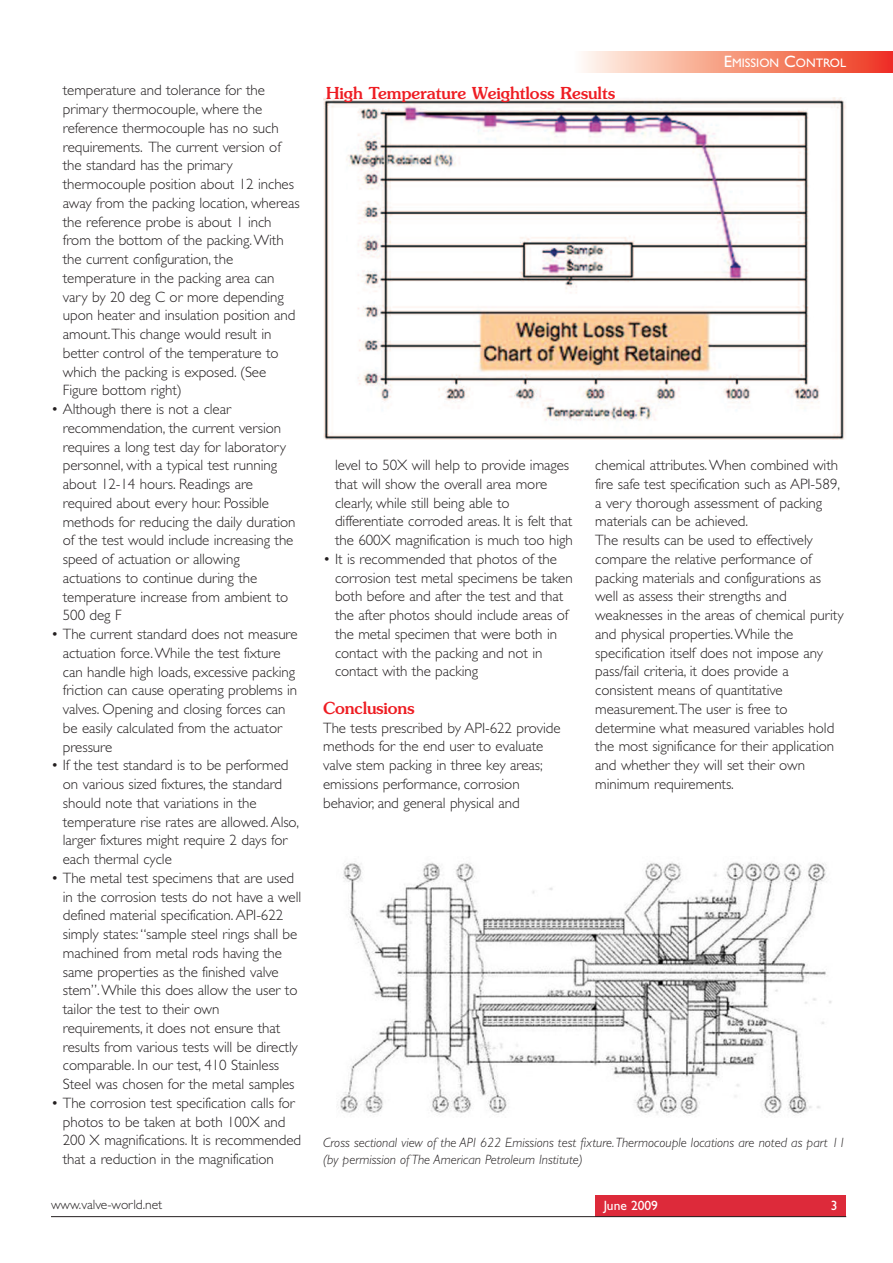
<style>
.page{position:relative;width:893px;height:1263px;background:#fff}
.page>*{position:absolute;margin:0;border:0;box-sizing:border-box;transform-origin:0 0}
.t1{font:500 16.5px "Souvenir";color:#ee1d23}
.t2{font:300 15px/18.8px "Gill Sans";letter-spacing:-.005em;color:#231f20}
.t3{font:italic 300 13.5px/16.5px "Gill Sans";color:#231f20}
.t4{font:300 13.5px "Gill Sans";color:#231f20}
.t5{font:13.5px "Gill Sans";color:#fff}
.t6{font:12.3px "Gill Sans";color:#fff}
.s1{font-size:16.5px}
</style>
<div class="page">
<img style="left:583px;top:51px;width:310px;height:22px">
<div style="left:595px;top:1195px;width:251px;height:21px;background:#dd2a3a"></div>
<hr style="left:51px;top:1216px;width:795px;height:1px;background:#231f20">
<img style="left:323px;top:98px;width:523px;height:341px">
<img style="left:338px;top:862px;width:494px;height:254px">
<p class="t2" style="left:63px;top:82px;width:238px">temperature and tolerance for the primary thermocouple, where the reference thermocouple has no such requirements. The current version of the standard has the primary thermocouple position about 12 inches away from the packing location, whereas the reference probe is about 1 inch from the bottom of the packing.With the current configuration, the temperature in the packing area can vary by 20 deg C or more depending upon heater and insulation position and amount.This change would result in better control of the temperature to which the packing is exposed. (See Figure bottom right)</p>
<p class="t2" style="left:63px;top:401px;width:234px;text-indent:-12px">• Although there is not a clear recommendation, the current version requires a long test day for laboratory personnel, with a typical test running about 12-14 hours. Readings are required about every hour. Possible methods for reducing the daily duration of the test would include increasing the speed of actuation or allowing actuations to continue during the temperature increase from ambient to 500 deg F</p>
<p class="t2" style="left:63px;top:626px;width:236px;text-indent:-12px">• The current standard does not measure actuation force.While the test fixture can handle high loads, excessive packing friction can cause operating problems in valves. Opening and closing forces can be easily calculated from the actuator pressure</p>
<p class="t2" style="left:63px;top:757px;width:238px;text-indent:-12px">• If the test standard is to be performed on various sized fixtures, the standard should note that variations in the temperature rise rates are allowed. Also, larger fixtures might require 2 days for each thermal cycle</p>
<p class="t2" style="left:63px;top:870px;width:240px;text-indent:-12px">• The metal test specimens that are used in the corrosion tests do not have a well defined material specification. API-622 simply states:“sample steel rings shall be machined from metal rods having the same properties as the finished valve stem”.While this does allow the user to tailor the test to their own requirements, it does not ensure that results from various tests will be directly comparable. In our test, 410 Stainless Steel was chosen for the metal samples</p>
<p class="t2" style="left:63px;top:1095px;width:240px;text-indent:-12px">• The corrosion test specification calls for photos to be taken at both 100X and 200 X magnifications. It is recommended that a reduction in the magnification</p>
<p class="t1" style="left:326px;top:86px;width:290px">High Temperature Weightloss Results</p>
<p class="t6" style="left:724px;top:58px;width:124px"><span class="s1">E</span>MISSION <span class="s1">C</span>ONTROL</p>
<p class="t2" style="left:335px;top:457px;width:239px">level to 50X will help to provide images that will show the overall area more clearly, while still being able to differentiate corroded areas. It is felt that the 600X magnification is much too high</p>
<p class="t2" style="left:335px;top:551px;width:239px;text-indent:-12px">• It is recommended that photos of the corrosion test metal specimens be taken both before and after the test and that the after photos should include areas of the metal specimen that were both in contact with the packing and not in contact with the packing</p>
<p class="t1" style="left:323px;top:701px;width:93px">Conclusions</p>
<p class="t2" style="left:323px;top:720px;width:239px">The tests prescribed by API-622 provide methods for the end user to evaluate valve stem packing in three key areas; emissions performance, corrosion behavior, and general physical and</p>
<p class="t2" style="left:595px;top:457px;width:250px">chemical attributes.When combined with fire safe test specification such as API-589, a very thorough assessment of packing materials can be achieved.<br>The results can be used to effectively compare the relative performance of packing materials and configurations as well as assess their strengths and weaknesses in the areas of chemical purity and physical properties.While the specification itself does not impose any pass/fail criteria, it does provide a consistent means of quantitative measurement.The user is free to determine what measured variables hold the most significance for their application and whether they will set their own minimum requirements.</p>
<p class="t3" style="left:323px;top:1136px;width:524px">Cross sectional view of the API 622 Emissions test fixture.Thermocouple locations are noted as part 11 (by permission of The American Petroleum Institute)</p>
<p class="t4" style="left:51px;top:1199px;width:113px">www.valve-world.net</p>
<p class="t5" style="left:604px;top:1200px;width:56px">June 2009</p>
<p class="t5" style="left:831px;top:1200px;width:8px">3</p>
</div>
